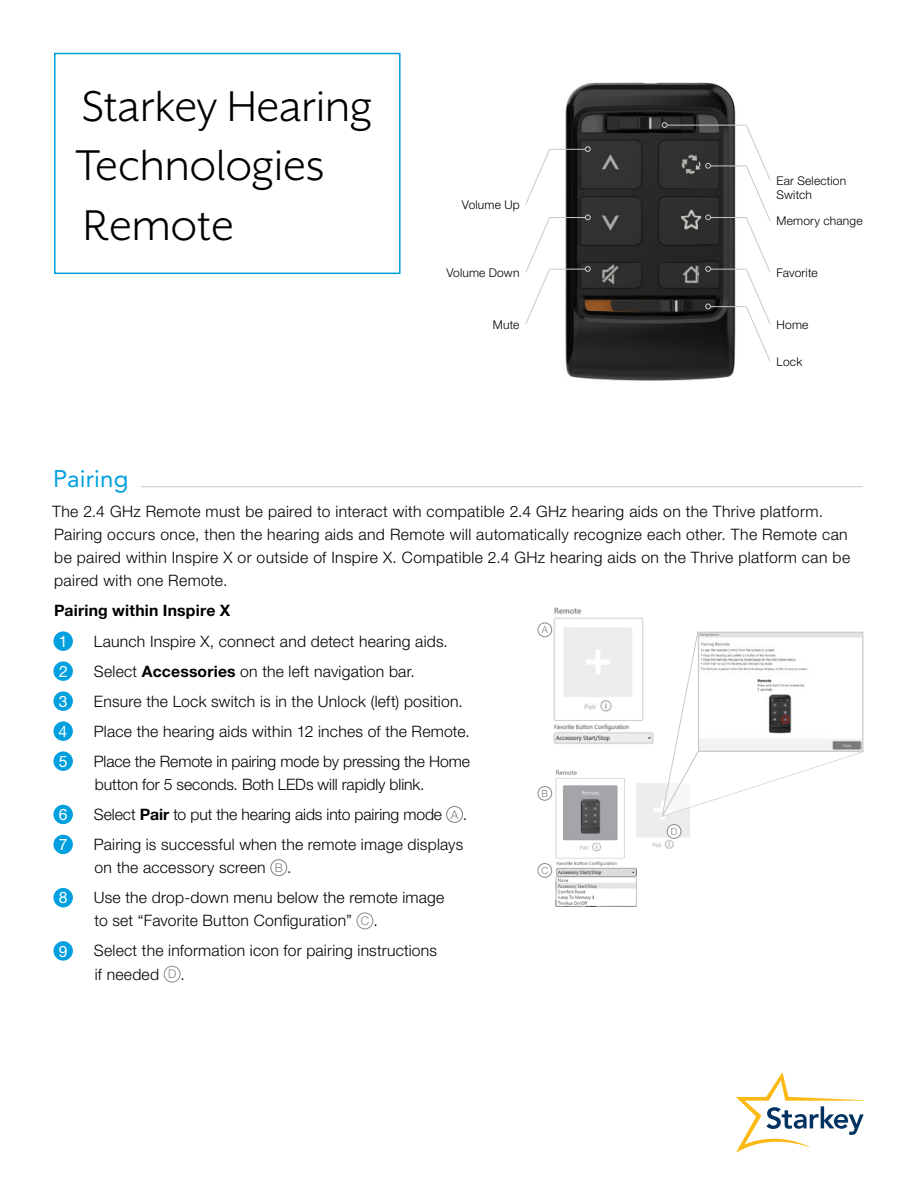
<style>
.page{position:relative;width:918px;height:1188px;background:#fff}
.page>*{position:absolute;margin:0;border:0;box-sizing:border-box;transform-origin:0 0}
.t1{font:49.5px/59.4px "Mr Eaves XL San OT";color:#000}
.t2{font:24px "Avenir LT SLI Std Roman";letter-spacing:.005em;color:#00a0df}
.t3{font:300 15.75px/23.2px "Helvetica Neue LT Std";letter-spacing:.015em;color:#000}
.t4{font:300 15.75px/23.2px "Helvetica Neue LT Std";letter-spacing:-.005em;color:#000}
.t5{font:700 15.75px "Helvetica Neue LT Std";letter-spacing:.015em;color:#000}
.t6{font:15.75px "Helvetica Neue LT Std";color:#fff}
.t7{font:300 12px/14.4px "Helvetica Neue LT Std";letter-spacing:.015em;color:#000}
.t8{font:300 9.75px "Helvetica Neue LT Std";color:#7c8180}
.s1{font-weight:700}
.s2{font-size:12px;color:#7c8180}
</style>
<div class="page">
<img style="left:565px;top:82px;width:171px;height:299px">
<svg style="left:525px;top:146px;width:66px;height:59px"></svg>
<svg style="left:662px;top:122px;width:109px;height:240px"></svg>
<svg style="left:525px;top:215px;width:66px;height:110px"></svg>
<hr style="left:141px;top:486px;width:722px;height:1px;background:#c7c9c8">
<div style="left:53px;top:631px;width:20px;height:20px;background:#00a0df;border-radius:50%"></div>
<div style="left:53px;top:661px;width:20px;height:20px;background:#00a0df;border-radius:50%"></div>
<div style="left:53px;top:691px;width:20px;height:20px;background:#00a0df;border-radius:50%"></div>
<div style="left:53px;top:721px;width:20px;height:20px;background:#00a0df;border-radius:50%"></div>
<div style="left:53px;top:751px;width:20px;height:20px;background:#00a0df;border-radius:50%"></div>
<div style="left:53px;top:805px;width:20px;height:19px;background:#00a0df;border-radius:50%"></div>
<div style="left:446px;top:806px;width:17px;height:17px;border:1px solid #7c8180;border-radius:50%"></div>
<div style="left:53px;top:835px;width:20px;height:19px;background:#00a0df;border-radius:50%"></div>
<div style="left:270px;top:859px;width:17px;height:17px;border:1px solid #7c8180;border-radius:50%"></div>
<div style="left:53px;top:888px;width:20px;height:19px;background:#00a0df;border-radius:50%"></div>
<div style="left:357px;top:913px;width:16px;height:16px;border:1px solid #888b8d;border-radius:50%"></div>
<div style="left:53px;top:941px;width:20px;height:20px;background:#00a0df;border-radius:50%"></div>
<div style="left:164px;top:966px;width:16px;height:16px;border:1px solid #888b8d;border-radius:50%"></div>
<img style="left:555px;top:770px;width:70px;height:89px">
<img style="left:556px;top:861px;width:80px;height:45px">
<img style="left:636px;top:783px;width:54px;height:66px">
<img style="left:549px;top:608px;width:105px;height:136px">
<svg style="left:661px;top:631px;width:203px;height:189px"></svg>
<img style="left:700px;top:634px;width:161px;height:116px">
<div style="left:698px;top:632px;width:165px;height:120px;border:1px solid #c8c8c8"></div>
<div style="left:538px;top:623px;width:14px;height:14px;background:#fff;border-radius:50%"></div>
<div style="left:538px;top:623px;width:14px;height:14px;border:1px solid #888b8d;border-radius:50%"></div>
<div style="left:538px;top:786px;width:14px;height:15px;border:1px solid #888b8d;border-radius:50%"></div>
<div style="left:538px;top:863px;width:14px;height:15px;border:1px solid #888b8d;border-radius:50%"></div>
<div style="left:667px;top:825px;width:14px;height:13px;background:#fff;border-radius:50%"></div>
<div style="left:667px;top:824px;width:14px;height:15px;border:1px solid #888b8d;border-radius:50%"></div>
<svg style="left:736px;top:1072px;width:128px;height:81px"></svg>
<div style="left:54px;top:53px;width:347px;height:221px;border:2px solid #00a0df"></div>
<h1 class="t1" style="left:75px;top:76px;width:299px">Starkey Hearing<br>Technologies<br>Remote</h1>
<p class="t7" style="left:462px;top:197px;width:59px">Volume Up</p>
<p class="t7" style="left:776px;top:173px;width:71px">Ear Selection<br>Switch</p>
<p class="t7" style="left:777px;top:214px;width:88px">Memory change</p>
<p class="t7" style="left:446px;top:265px;width:75px">Volume Down</p>
<p class="t7" style="left:777px;top:265px;width:43px">Favorite</p>
<p class="t7" style="left:493px;top:317px;width:28px">Mute</p>
<p class="t7" style="left:777px;top:317px;width:33px">Home</p>
<p class="t7" style="left:777px;top:354px;width:27px">Lock</p>
<h2 class="t2" style="left:53px;top:464px;width:77px">Pairing</h2>
<p class="t3" style="left:52px;top:499px;width:799px">The 2.4 GHz Remote must be paired to interact with compatible 2.4 GHz hearing aids on the Thrive platform.<br>Pairing occurs once, then the hearing aids and Remote will automatically recognize each other. The Remote can be paired within Inspire X or outside of Inspire X. Compatible 2.4 GHz hearing aids on the Thrive platform can be paired with one Remote.</p>
<p class="t5" style="left:54px;top:601px;width:178px">Pairing within Inspire X</p>
<p class="t6" style="left:59px;top:632px;width:10px">1</p>
<p class="t3" style="left:94px;top:629px;width:356px">Launch Inspire X, connect and detect hearing aids.</p>
<p class="t6" style="left:59px;top:662px;width:10px">2</p>
<p class="t3" style="left:94px;top:659px;width:322px">Select <span class="s1">Accessories</span> on the left navigation bar.</p>
<p class="t6" style="left:59px;top:692px;width:10px">3</p>
<p class="t3" style="left:94px;top:689px;width:370px">Ensure the Lock switch is in the Unlock (left) position.</p>
<p class="t6" style="left:58px;top:722px;width:10px">4</p>
<p class="t3" style="left:94px;top:719px;width:377px">Place the hearing aids within 12 inches of the Remote.</p>
<p class="t6" style="left:59px;top:752px;width:10px">5</p>
<p class="t4" style="left:94px;top:749px;width:378px">Place the Remote in pairing mode by pressing the Home button for 5 seconds. Both LEDs will rapidly blink.</p>
<p class="t6" style="left:59px;top:805px;width:10px">6</p>
<p class="t4" style="left:94px;top:802px;width:375px">Select <span class="s1">Pair</span> to put the hearing aids into pairing mode <span class="s2">A</span> .</p>
<p class="t6" style="left:59px;top:835px;width:10px">7</p>
<p class="t3" style="left:94px;top:832px;width:371px">Pairing is successful when the remote image displays on the accessory screen <span class="s2">B</span> .</p>
<p class="t6" style="left:59px;top:888px;width:10px">8</p>
<p class="t3" style="left:94px;top:885px;width:352px">Use the drop-down menu below the remote image to set “Favorite Button Configuration” <span class="s2">C</span> .</p>
<p class="t6" style="left:59px;top:942px;width:10px">9</p>
<p class="t3" style="left:94px;top:939px;width:345px">Select the information icon for pairing instructions if needed <span class="s2">D</span> .</p>
<p class="t8" style="left:542px;top:624px;width:8px">A</p>
<p class="t8" style="left:542px;top:787px;width:8px">B</p>
<p class="t8" style="left:671px;top:825px;width:8px">D</p>
<p class="t8" style="left:541px;top:864px;width:8px">C</p>
</div>
